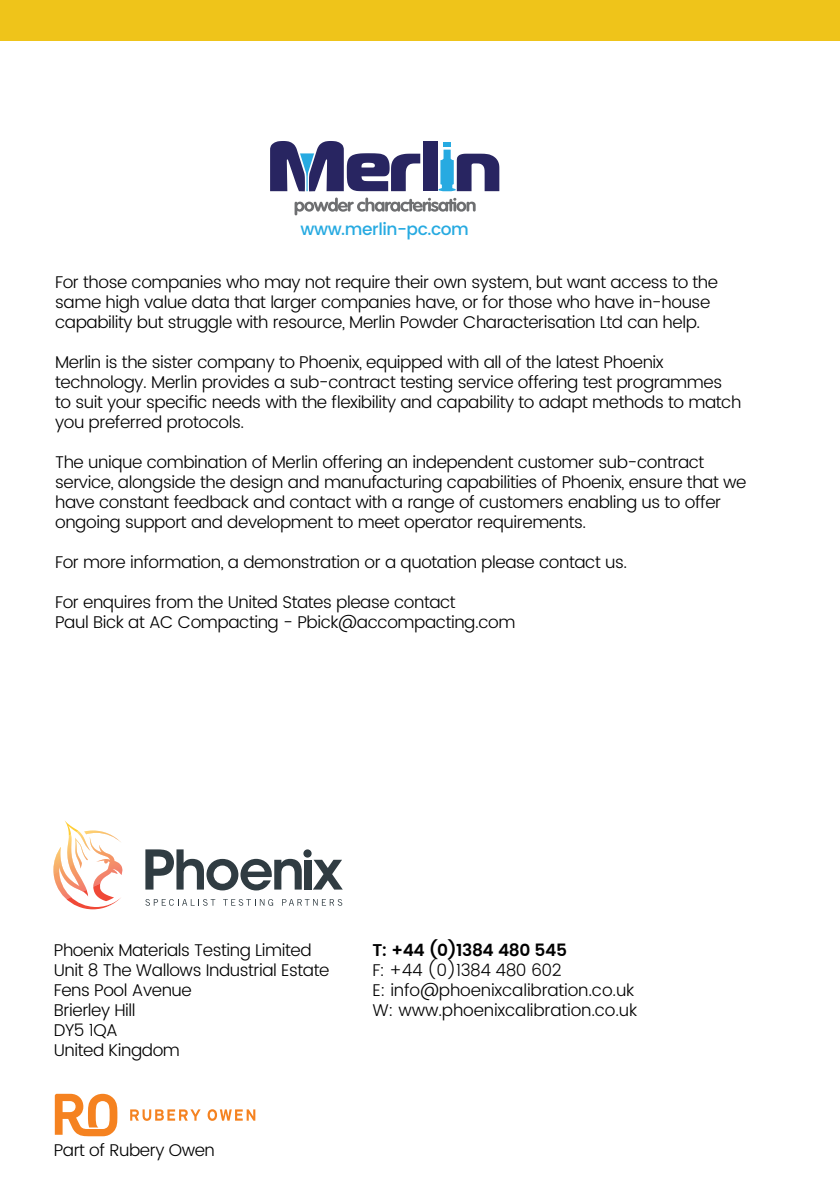
<style>
.page{position:relative;width:840px;height:1191px;background:#fff}
.page>*{position:absolute;margin:0;border:0;box-sizing:border-box;transform-origin:0 0}
.t1{font:300 17px/20px "Poppins";letter-spacing:-.025em;color:#000}
.t2{font:600 17px "Poppins";letter-spacing:-.025em;color:#000}
.t3{font:500 17px "Poppins";letter-spacing:-.025em;color:#27aae1}
</style>
<div class="page">
<div style="left:0;top:0;width:839px;height:40px;background:#efc41a"></div>
<div style="left:304px;top:859px;width:7px;height:30px;background:#303c42"></div>
<div style="left:303px;top:849px;width:8px;height:8px;background:#303c42;border-radius:50%"></div>
<svg style="left:313px;top:859px;width:29px;height:30px"></svg>
<svg style="left:145px;top:849px;width:156px;height:41px"></svg>
<svg style="left:145px;top:899px;width:70px;height:6px"></svg>
<svg style="left:223px;top:899px;width:50px;height:6px"></svg>
<svg style="left:282px;top:899px;width:60px;height:6px"></svg>
<svg style="left:53px;top:820px;width:68px;height:89px"></svg>
<svg style="left:294px;top:197px;width:181px;height:18px"></svg>
<svg style="left:270px;top:141px;width:150px;height:50px"></svg>
<div style="left:422px;top:142px;width:15px;height:49px;background:#282561"></div>
<svg style="left:438px;top:142px;width:61px;height:49px"></svg>
<svg style="left:55px;top:1093px;width:62px;height:43px"></svg>
<svg style="left:207px;top:1109px;width:48px;height:11px"></svg>
<svg style="left:130px;top:1109px;width:70px;height:11px"></svg>
<p class="t3" style="left:300px;top:216px;width:170px">www.merlin-pc.com</p>
<p class="t1" style="left:55px;top:273px;width:664px">For those companies who may not require their own system, but want access to the same high value data that larger companies have, or for those who have in-house capability but struggle with resource, Merlin Powder Characterisation Ltd can help.</p>
<p class="t1" style="left:55px;top:353px;width:687px">Merlin is the sister company to Phoenix, equipped with all of the latest Phoenix technology. Merlin provides a sub-contract testing service offering test programmes to suit your specific needs with the flexibility and capability to adapt methods to match you preferred protocols.</p>
<p class="t1" style="left:55px;top:453px;width:692px">The unique combination of Merlin offering an independent customer sub-contract service, alongside the design and manufacturing capabilities of Phoenix, ensure that we have constant feedback and contact with a range of customers enabling us to offer ongoing support and development to meet operator requirements.</p>
<p class="t1" style="left:55px;top:553px;width:573px">For more information, a demonstration or a quotation please contact us.</p>
<p class="t1" style="left:55px;top:593px;width:461px">For enquires from the United States please contact<br>Paul Bick at AC Compacting - Pbick@accompacting.com</p>
<p class="t1" style="left:54px;top:940px;width:277px">Phoenix Materials Testing Limited<br>Unit 8 The Wallows Industrial Estate<br>Fens Pool Avenue<br>Brierley Hill<br>DY5 1QA<br>United Kingdom</p>
<p class="t1" style="left:54px;top:1141px;width:163px">Part of Rubery Owen</p>
<p class="t2" style="left:372px;top:937px;width:196px">T: +44 (0)1384 480 545</p>
<p class="t1" style="left:372px;top:960px;width:266px">F: +44 (0)1384 480 602<br>E: info@phoenixcalibration.co.uk<br>W: www.phoenixcalibration.co.uk</p>
</div>
